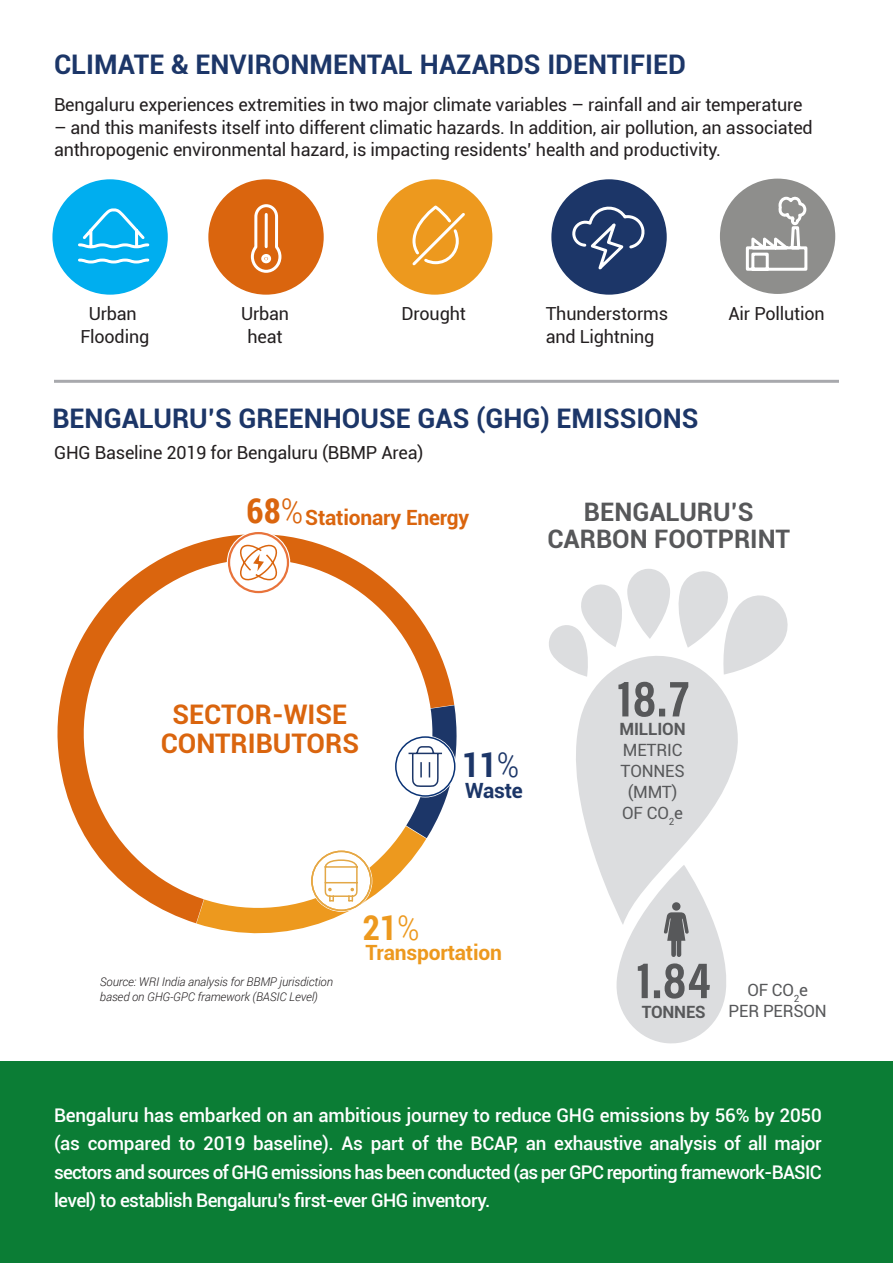
<style>
.page{position:relative;width:893px;height:1263px;background:#fff}
.page>*{position:absolute;margin:0;border:0;box-sizing:border-box;transform-origin:0 0}
.t1{font:700 34.5px "Roboto Condensed";color:#da650e}
.t2{font:700 34.5px "Roboto Condensed";color:#1c3668}
.t3{font:700 34.5px "Roboto Condensed";color:#ed991e}
.t4{font:700 27px "Roboto";color:#1c3668}
.t5{font:700 27px/28.7px "Roboto";color:#da650e;text-align:center}
.t6{font:700 25.5px/27px "Roboto";color:#57585a;text-align:center}
.t7{font:700 21px "Roboto";letter-spacing:-.01em;color:#da650e}
.t8{font:700 21px "Roboto";letter-spacing:-.01em;color:#ed991e}
.t9{font:700 21px "Roboto";letter-spacing:-.01em;color:#1c3668}
.t10{font:500 18.9px/28.5px "Roboto";letter-spacing:-.03em;color:#fff;text-align:justify}
.t11{font:18px/22.5px "Roboto";letter-spacing:-.01em;color:#231f20;text-align:center}
.t12{font:16.95px/21.1px "Roboto";letter-spacing:-.01em;color:#57585a;text-align:center}
.t13{font:700 16.95px "Roboto";letter-spacing:-.01em;color:#57585a}
.t14{font:italic 300 12px/15px "Roboto";letter-spacing:-.01em;color:#231f20}
.s1{font-weight:300}
.s2{font-weight:700}
</style>
<div class="page">
<div style="left:0;top:1061px;width:893px;height:202px;background:#0b7d35"></div>
<svg style="left:209px;top:927px;width:98px;height:7px"></svg>
<svg style="left:57px;top:534px;width:397px;height:251px"></svg>
<svg style="left:64px;top:540px;width:388px;height:387px"></svg>
<div style="left:227px;top:531px;width:63px;height:63px;border:4px solid #fff;border-radius:50%"></div>
<svg style="left:229px;top:533px;width:59px;height:59px"></svg>
<div style="left:228px;top:532px;width:61px;height:61px;border:2px solid #e8733b;border-radius:50%"></div>
<div style="left:310px;top:850px;width:62px;height:62px;border:3px solid #fff;border-radius:50%"></div>
<svg style="left:311px;top:851px;width:61px;height:60px"></svg>
<div style="left:311px;top:851px;width:61px;height:60px;border:2px solid #e3a847;border-radius:50%"></div>
<svg style="left:258px;top:705px;width:199px;height:133px"></svg>
<svg style="left:324px;top:859px;width:35px;height:43px"></svg>
<svg style="left:237px;top:542px;width:42px;height:41px"></svg>
<div style="left:52px;top:179px;width:116px;height:116px;background:#00aeef;border-radius:50%"></div>
<div style="left:208px;top:179px;width:116px;height:116px;background:#da650e;border-radius:50%"></div>
<div style="left:377px;top:179px;width:115px;height:116px;background:#ed991e;border-radius:50%"></div>
<svg style="left:250px;top:204px;width:32px;height:69px"></svg>
<svg style="left:412px;top:207px;width:53px;height:59px"></svg>
<div style="left:551px;top:179px;width:116px;height:116px;background:#1c3668;border-radius:50%"></div>
<svg style="left:568px;top:206px;width:76px;height:73px"></svg>
<svg style="left:78px;top:208px;width:72px;height:56px"></svg>
<div style="left:720px;top:179px;width:115px;height:115px;background:#8e8e8c;border-radius:50%"></div>
<svg style="left:745px;top:196px;width:63px;height:75px"></svg>
<hr style="left:54px;top:380px;width:785px;height:3px;background:#a8a9ad">
<svg style="left:576px;top:717px;width:162px;height:188px;fill:#dcdddf"></svg>
<svg style="left:549px;top:569px;width:239px;height:148px"></svg>
<svg style="left:614px;top:865px;width:118px;height:179px"></svg>
<p class="t4" style="left:54px;top:46px;width:633px">CLIMATE &amp; ENVIRONMENTAL HAZARDS IDENTIFIED</p>
<p class="t11" style="left:54px;top:93px;width:750px">Bengaluru experiences extremities in two major climate variables – rainfall and air temperature</p>
<p class="t11" style="left:54px;top:115px;width:760px;text-align:left">– and this manifests itself into different climatic hazards. In addition, air pollution, an associated anthropogenic environmental hazard, is impacting residents’ health and productivity.</p>
<p class="t11" style="left:80px;top:302px;width:70px">Urban<br>Flooding</p>
<p class="t11" style="left:241px;top:302px;width:50px">Urban heat</p>
<p class="t11" style="left:402px;top:302px;width:66px">Drought</p>
<p class="t11" style="left:546px;top:302px;width:124px;text-align:left">Thunderstorms and Lightning</p>
<p class="t11" style="left:728px;top:301px;width:98px">Air Pollution</p>
<p class="t4" style="left:52px;top:400px;width:648px">BENGALURU’S GREENHOUSE GAS (GHG) EMISSIONS</p>
<p class="t11" style="left:54px;top:440px;width:371px">GHG Baseline 2019 for Bengaluru (BBMP Area)</p>
<p class="t1" style="left:247px;top:486px;width:58px">68<span class="s1">%</span></p>
<p class="t7" style="left:305px;top:502px;width:165px">Stationary Energy</p>
<p class="t6" style="left:547px;top:497px;width:244px">BENGALURU’S<br>CARBON FOOTPRINT</p>
<p class="t5" style="left:161px;top:699px;width:200px">SECTOR-WISE<br>CONTRIBUTORS</p>
<p class="t2" style="left:463px;top:741px;width:58px">11<span class="s1">%</span></p>
<p class="t9" style="left:465px;top:775px;width:59px">Waste</p>
<p class="t14" style="left:100px;top:974px;width:235px">Source: WRI India analysis for BBMP jurisdiction based on GHG-GPC framework (BASIC Level)</p>
<p class="t3" style="left:363px;top:903px;width:58px">21<span class="s1">%</span></p>
<p class="t8" style="left:365px;top:938px;width:138px">Transportation</p>
<p class="t12" style="left:620px;top:717px;width:68px"><span class="s2">MILLION<br></span>METRIC<br>TONNES (MMT)<br>OF CO<sub>2</sub>e</p>
<p class="t13" style="left:642px;top:1000px;width:66px">TONNES</p>
<p class="t12" style="left:729px;top:979px;width:100px">OF CO<sub>2</sub>e<br>PER PERSON</p>
<p class="t10" style="left:54px;top:1100px;width:769px">Bengaluru has embarked on an ambitious journey to reduce GHG emissions by 56% by 2050 (as compared to 2019 baseline). As part of the BCAP, an exhaustive analysis of all major sectors and sources of GHG emissions has been conducted (as per GPC reporting framework-BASIC level) to establish Bengaluru’s first-ever GHG inventory.</p>
</div>
